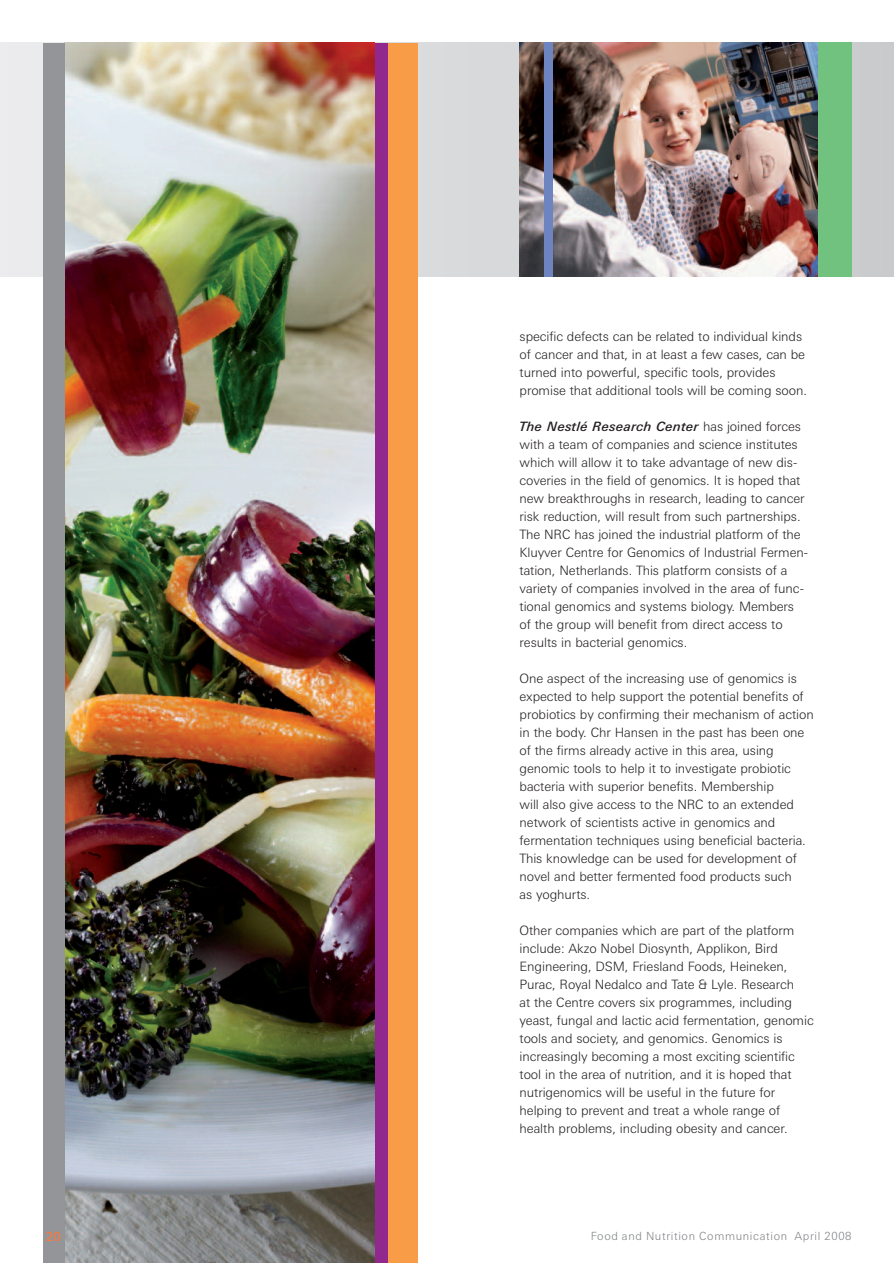
<style>
.page{position:relative;width:894px;height:1263px;background:#fff}
.page>*{position:absolute;margin:0;border:0;box-sizing:border-box;transform-origin:0 0}
.t1{font:300 12.9px/18px "LT Univers Basic";letter-spacing:-.005em;color:#231f20}
.t2{font:500 12.6px "LT Univers Basic";color:#f47b42}
.t3{font:300 11.25px "LT Univers Basic";letter-spacing:.055em;color:#808285}
.s1{font-weight:500;font-style:italic}
</style>
<div class="page">
<hr style="left:893px;top:43px;width:1px;height:234px;background:#c8c9cb">
<img style="left:0;top:42px;width:893px;height:1220px">
<p class="t1" style="left:519px;top:328px;width:289px">specific defects can be related to individual kinds of cancer and that, in at least a few cases, can be turned into powerful, specific tools, provides promise that additional tools will be coming soon.</p>
<p class="t1" style="left:519px;top:418px;width:290px"><span class="s1">The Nestlé Research Center</span> has joined forces with a team of companies and science institutes which will allow it to take advantage of new dis&shy;coveries in the field of genomics. It is hoped that new breakthroughs in research, leading to cancer risk reduction, will result from such partnerships.<br>The NRC has joined the industrial platform of the Kluyver Centre for Genomics of Industrial Fermen&shy;tation, Netherlands. This platform consists of a variety of companies involved in the area of func&shy;tional genomics and systems biology. Members of the group will benefit from direct access to results in bacterial genomics.</p>
<p class="t1" style="left:519px;top:670px;width:295px">One aspect of the increasing use of genomics is expected to help support the potential benefits of probiotics by confirming their mechanism of action in the body. Chr Hansen in the past has been one of the firms already active in this area, using genomic tools to help it to investigate probiotic bacteria with superior benefits. Membership<br>will also give access to the NRC to an extended network of scientists active in genomics and fermentation techniques using beneficial bacteria.<br>This knowledge can be used for development of novel and better fermented food products such<br>as yoghurts.</p>
<p class="t1" style="left:519px;top:922px;width:295px">Other companies which are part of the platform include: Akzo Nobel Diosynth, Applikon, Bird Engineering, DSM, Friesland Foods, Heineken, Purac, Royal Nedalco and Tate &amp; Lyle. Research<br>at the Centre covers six programmes, including yeast, fungal and lactic acid fermentation, genomic tools and society, and genomics. Genomics is increasingly becoming a most exciting scientific tool in the area of nutrition, and it is hoped that nutrigenomics will be useful in the future for helping to prevent and treat a whole range of health problems, including obesity and cancer.</p>
<p class="t2" style="left:46px;top:1231px;width:17px">20</p>
<p class="t3" style="left:590px;top:1231px;width:262px">Food and Nutrition Communication April 2008</p>
</div>
